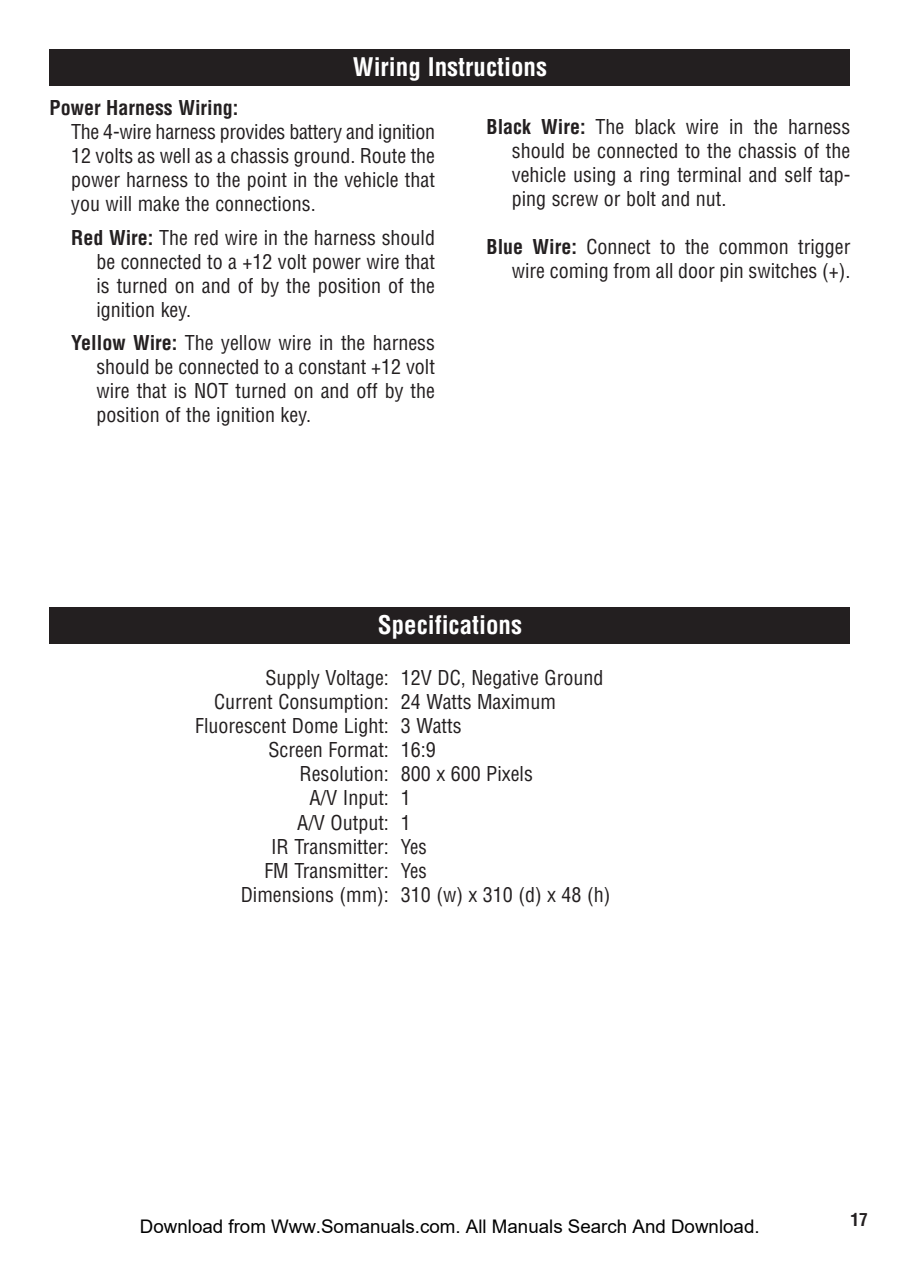
<style>
.page{position:relative;width:900px;height:1262px;background:#fff}
.page>*{position:absolute;margin:0;border:0;box-sizing:border-box;transform-origin:0 0}
.t1{font:700 condensed 25px "Helvetica";color:#fff}
.t2{font:condensed 20px/24px "Helvetica";color:#231f20;text-align:justify}
.t3{font:700 condensed 20px "Helvetica";color:#231f20}
.t4{font:18.75px "Arial";color:#000}
.t5{font:700 condensed 17.5px "Helvetica";color:#231f20}
.s1{font-weight:700}
</style>
<div class="page">
<div style="left:50px;top:50px;width:800px;height:36px;background:#231f20"></div>
<div style="left:50px;top:607px;width:800px;height:36px;background:#231f20"></div>
<p class="t1" style="left:353px;top:53px;width:196px">Wiring Instructions</p>
<p class="t3" style="left:50px;top:96px;width:190px">Power Harness Wiring:</p>
<p class="t2" style="left:71px;top:120px;width:365px">The 4-wire harness provides battery and ignition 12 volts as well as a chassis ground. Route the power harness to the point in the vehicle that you will make the connections.</p>
<p class="t2" style="left:96px;top:226px;width:340px;text-indent:-25px"><span class="s1">Red Wire:</span> The red wire in the harness should be connected to a +12 volt power wire that is turned on and of by the position of the ignition key.</p>
<p class="t2" style="left:96px;top:331px;width:340px;text-indent:-25px"><span class="s1">Yellow Wire:</span> The yellow wire in the harness should be connected to a constant +12 volt wire that is NOT turned on and off by the position of the ignition key.</p>
<p class="t2" style="left:512px;top:115px;width:340px;text-indent:-25px"><span class="s1">Black Wire:</span> The black wire in the harness should be connected to the chassis of the vehicle using a ring terminal and self tap&shy;ping screw or bolt and nut.</p>
<p class="t2" style="left:487px;top:235px;width:365px;text-align:right"><span class="s1">Blue Wire:</span> Connect to the common trigger wire coming from all door pin switches (+).</p>
<p class="t1" style="left:378px;top:610px;width:146px">Specifications</p>
<p class="t2" style="left:265px;top:665px;width:339px">Supply Voltage: 12V DC, Negative Ground</p>
<p class="t2" style="left:214px;top:689px;width:343px">Current Consumption: 24 Watts Maximum</p>
<p class="t2" style="left:195px;top:713px;width:268px">Fluorescent Dome Light: 3 Watts</p>
<p class="t2" style="left:268px;top:737px;width:169px">Screen Format: 16:9</p>
<p class="t2" style="left:300px;top:762px;width:235px">Resolution: 800 x 600 Pixels</p>
<p class="t2" style="left:310px;top:786px;width:103px">A/V Input: 1</p>
<p class="t2" style="left:297px;top:811px;width:115px">A/V Output: 1</p>
<p class="t2" style="left:271px;top:835px;width:157px">IR Transmitter: Yes</p>
<p class="t2" style="left:264px;top:859px;width:164px">FM Transmitter: Yes</p>
<p class="t2" style="left:241px;top:883px;width:371px">Dimensions (mm): 310 (w) x 310 (d) x 48 (h)</p>
<p class="t4" style="left:140px;top:1215px;width:621px">Download from Www.Somanuals.com. All Manuals Search And Download.</p>
<p class="t5" style="left:850px;top:1209px;width:19px">17</p>
</div>
